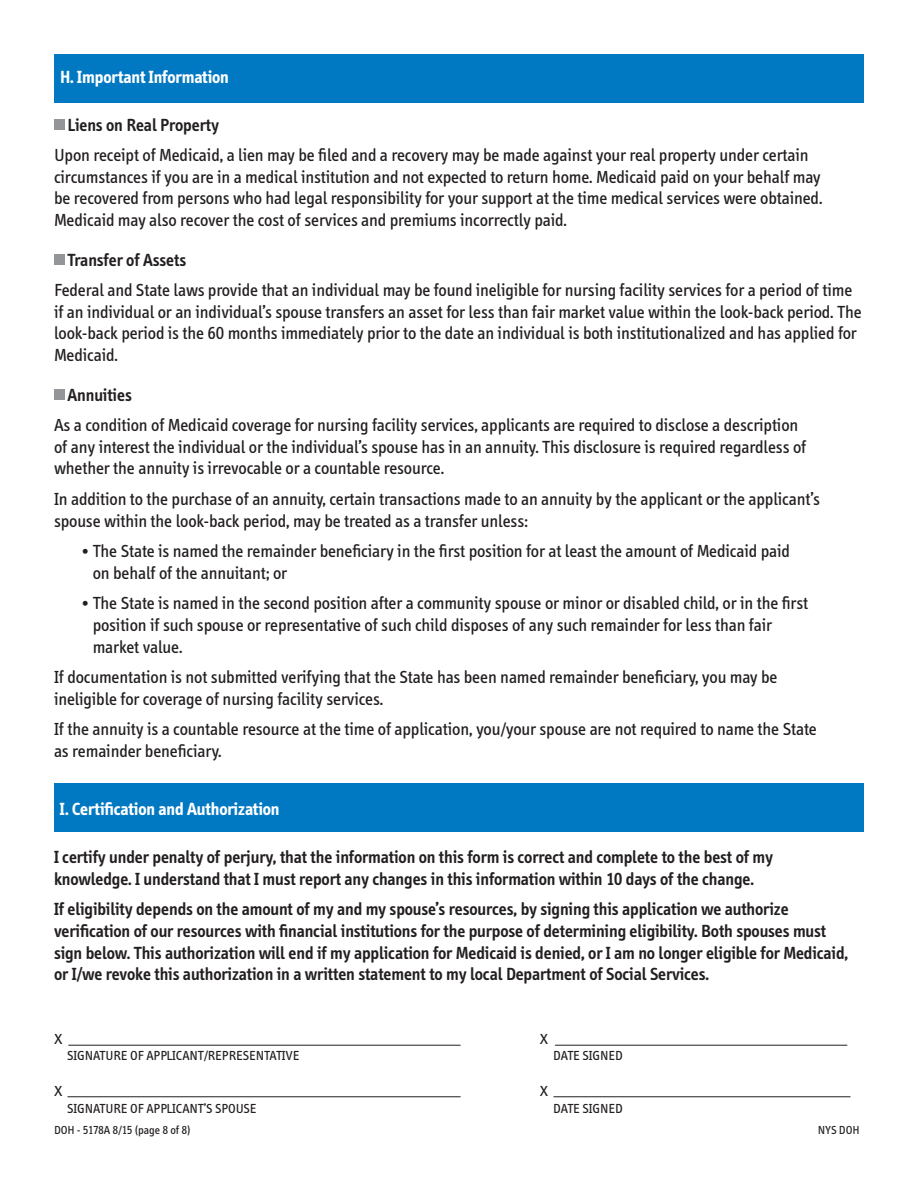
<style>
.page{position:relative;width:918px;height:1188px;background:#fff}
.page>*{position:absolute;margin:0;border:0;box-sizing:border-box;transform-origin:0 0}
.t1{font:18px/21.6px "Info";color:#231f20}
.t2{font:600 18px/21.6px "Info";color:#231f20}
.t3{font:700 18px "Info";color:#fff}
.t4{font:15px "Info";color:#231f20}
.t5{font:13.5px "Info";color:#231f20}
.t6{font:12px "Info";color:#231f20}
</style>
<div class="page">
<hr style="left:68px;top:1045px;width:393px;height:1px;background:#231f20">
<hr style="left:555px;top:1045px;width:292px;height:1px;background:#231f20">
<hr style="left:68px;top:1096px;width:393px;height:1px;background:#231f20">
<hr style="left:554px;top:1096px;width:296px;height:1px;background:#231f20">
<div style="left:54px;top:54px;width:810px;height:48px;background:#0079c2"></div>
<div style="left:54px;top:783px;width:810px;height:48px;background:#0079c2"></div>
<div style="left:54px;top:120px;width:10px;height:10px;background:#939598"></div>
<div style="left:54px;top:254px;width:10px;height:11px;background:#939598"></div>
<div style="left:54px;top:389px;width:10px;height:11px;background:#939598"></div>
<p class="t3" style="left:60px;top:67px;width:170px">H. Important Information</p>
<p class="t2" style="left:68px;top:114px;width:153px">Liens on Real Property</p>
<p class="t1" style="left:54px;top:145px;width:770px">Upon receipt of Medicaid, a lien may be filed and a recovery may be made against your real property under certain circumstances if you are in a medical institution and not expected to return home. Medicaid paid on your behalf may be recovered from persons who had legal responsibility for your support at the time medical services were obtained.<br>Medicaid may also recover the cost of services and premiums incorrectly paid.</p>
<p class="t2" style="left:68px;top:249px;width:120px">Transfer of Assets</p>
<p class="t1" style="left:54px;top:280px;width:809px">Federal and State laws provide that an individual may be found ineligible for nursing facility services for a period of time if an individual or an individual’s spouse transfers an asset for less than fair market value within the look-back period. The look-back period is the 60 months immediately prior to the date an individual is both institutionalized and has applied for Medicaid.</p>
<p class="t2" style="left:68px;top:384px;width:66px">Annuities</p>
<p class="t1" style="left:54px;top:415px;width:754px">As a condition of Medicaid coverage for nursing facility services, applicants are required to disclose a description of any interest the individual or the individual’s spouse has in an annuity. This disclosure is required regardless of whether the annuity is irrevocable or a countable resource.</p>
<p class="t1" style="left:54px;top:488px;width:768px">In addition to the purchase of an annuity, certain transactions made to an annuity by the applicant or the applicant’s spouse within the look-back period, may be treated as a transfer unless:</p>
<p class="t1" style="left:93px;top:541px;width:699px;text-indent:-12px">• The State is named the remainder beneficiary in the first position for at least the amount of Medicaid paid on behalf of the annuitant; or</p>
<p class="t1" style="left:93px;top:593px;width:717px;text-indent:-12px">• The State is named in the second position after a community spouse or minor or disabled child, or in the first position if such spouse or representative of such child disposes of any such remainder for less than fair market value.</p>
<p class="t1" style="left:54px;top:667px;width:725px">If documentation is not submitted verifying that the State has been named remainder beneficiary, you may be ineligible for coverage of nursing facility services.</p>
<p class="t1" style="left:54px;top:719px;width:764px">If the annuity is a countable resource at the time of application, you/your spouse are not required to name the State as remainder beneficiary.</p>
<p class="t3" style="left:60px;top:798px;width:221px">I. Certification and Authorization</p>
<p class="t2" style="left:54px;top:846px;width:721px">I certify under penalty of perjury, that the information on this form is correct and complete to the best of my knowledge. I understand that I must report any changes in this information within 10 days of the change.</p>
<p class="t2" style="left:54px;top:899px;width:796px">If eligibility depends on the amount of my and my spouse’s resources, by signing this application we authorize verification of our resources with financial institutions for the purpose of determining eligibility. Both spouses must sign below. This authorization will end if my application for Medicaid is denied, or I am no longer eligible for Medicaid, or I/we revoke this authorization in a written statement to my local Department of Social Services.</p>
<p class="t4" style="left:54px;top:1031px;width:10px">X</p>
<p class="t4" style="left:540px;top:1031px;width:10px">X</p>
<p class="t5" style="left:67px;top:1048px;width:234px">SIGNATURE OF APPLICANT/REPRESENTATIVE</p>
<p class="t5" style="left:553px;top:1048px;width:71px">DATE SIGNED</p>
<p class="t4" style="left:54px;top:1083px;width:10px">X</p>
<p class="t4" style="left:540px;top:1083px;width:10px">X</p>
<p class="t5" style="left:67px;top:1101px;width:191px">SIGNATURE OF APPLICANT’S SPOUSE</p>
<p class="t5" style="left:553px;top:1101px;width:71px">DATE SIGNED</p>
<p class="t6" style="left:54px;top:1123px;width:138px">DOH - 5178A 8/15 (page 8 of 8)</p>
<p class="t6" style="left:818px;top:1123px;width:43px">NYS DOH</p>
</div>
